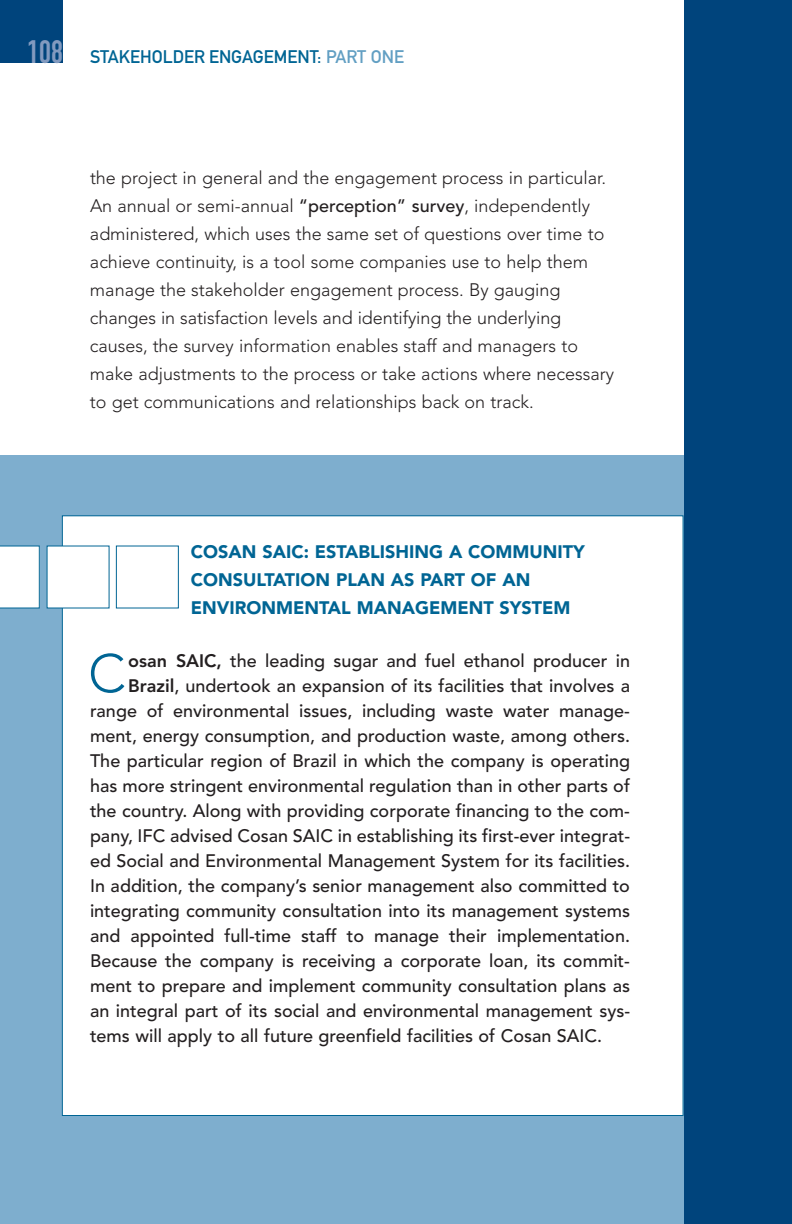
<style>
.page{position:relative;width:792px;height:1224px;background:#fff}
.page>*{position:absolute;margin:0;border:0;box-sizing:border-box;transform-origin:0 0}
.t1{font:300 53.2px "Avenir";color:#006594}
.t2{font:500 18px "Avenir";color:#231f20}
.t3{font:300 18px/28px "Avenir";color:#231f20}
.t4{font:900 18px/28px "Avenir";color:#006594}
.t5{font:18px "DIN Mittelschrift";color:#006594}
.s1{font-family:"DIN Engschrift";font-size:32px;color:#829abf}
.s2{color:#629fc3}
.s3{font-weight:500}
.s4{font-weight:800}
</style>
<div class="page">
<div style="left:0;top:455px;width:792px;height:769px;background:#7eaece"></div>
<div style="left:0;top:0;width:63px;height:63px;background:#00447c"></div>
<div style="left:684px;top:0;width:108px;height:1224px;background:#00447c"></div>
<div style="left:62px;top:516px;width:621px;height:600px;background:#fff"></div>
<svg style="left:0;top:546px;width:40px;height:63px;background:#f1f6f9"></svg>
<div style="left:47px;top:546px;width:62px;height:62px;background:#fff"></div>
<div style="left:116px;top:546px;width:63px;height:63px;border:1px solid #006594"></div>
<p class="t5" style="left:27px;top:51px;width:378px"><span class="s1">108</span> STAKEHOLDER ENGAGEMENT: <span class="s2">PART ONE</span></p>
<p class="t3" style="left:90px;top:165px;width:526px">the project in general and the engagement process in particular.<br>An annual or semi-annual <span class="s3">“perception” survey</span>, independently administered, which uses the same set of questions over time to achieve continuity, is a tool some companies use to help them manage the stakeholder engagement process. By gauging changes in satisfaction levels and identifying the underlying causes, the survey information enables staff and managers to make adjustments to the process or take actions where necessary to get communications and relationships back on track.</p>
<p class="t4" style="left:191px;top:539px;width:395px">COSAN SAIC: ESTABLISHING A COMMUNITY<br>CONSULTATION PLAN AS PART OF AN<br>ENVIRONMENTAL MANAGEMENT SYSTEM</p>
<h1 class="t1" style="left:88px;top:652px;width:39px">C</h1>
<p class="t2" style="left:128px;top:653px;width:503px"><span class="s4">osan SAIC,</span> the leading sugar and fuel ethanol producer in</p>
<p class="t2" style="left:128px;top:678px;width:503px"><span class="s4">Brazil</span>, undertook an expansion of its facilities that involves a</p>
<p class="t2" style="left:90px;top:703px;width:542px">range of environmental issues, including waste water manage-</p>
<p class="t2" style="left:90px;top:728px;width:542px">ment, energy consumption, and production waste, among others.</p>
<p class="t2" style="left:90px;top:753px;width:542px">The particular region of Brazil in which the company is operating</p>
<p class="t2" style="left:90px;top:778px;width:542px">has more stringent environmental regulation than in other parts of</p>
<p class="t2" style="left:90px;top:803px;width:542px">the country. Along with providing corporate financing to the com-</p>
<p class="t2" style="left:90px;top:828px;width:542px">pany, IFC advised Cosan SAIC in establishing its first-ever integrat-</p>
<p class="t2" style="left:90px;top:853px;width:542px">ed Social and Environmental Management System for its facilities.</p>
<p class="t2" style="left:90px;top:878px;width:542px">In addition, the company’s senior management also committed to</p>
<p class="t2" style="left:90px;top:903px;width:542px">integrating community consultation into its management systems</p>
<p class="t2" style="left:90px;top:928px;width:542px">and appointed full-time staff to manage their implementation.</p>
<p class="t2" style="left:90px;top:953px;width:542px">Because the company is receiving a corporate loan, its commit-</p>
<p class="t2" style="left:90px;top:978px;width:542px">ment to prepare and implement community consultation plans as</p>
<p class="t2" style="left:90px;top:1003px;width:542px">an integral part of its social and environmental management sys-</p>
<p class="t2" style="left:90px;top:1028px;width:514px">tems will apply to all future greenfield facilities of Cosan SAIC.</p>
</div>
